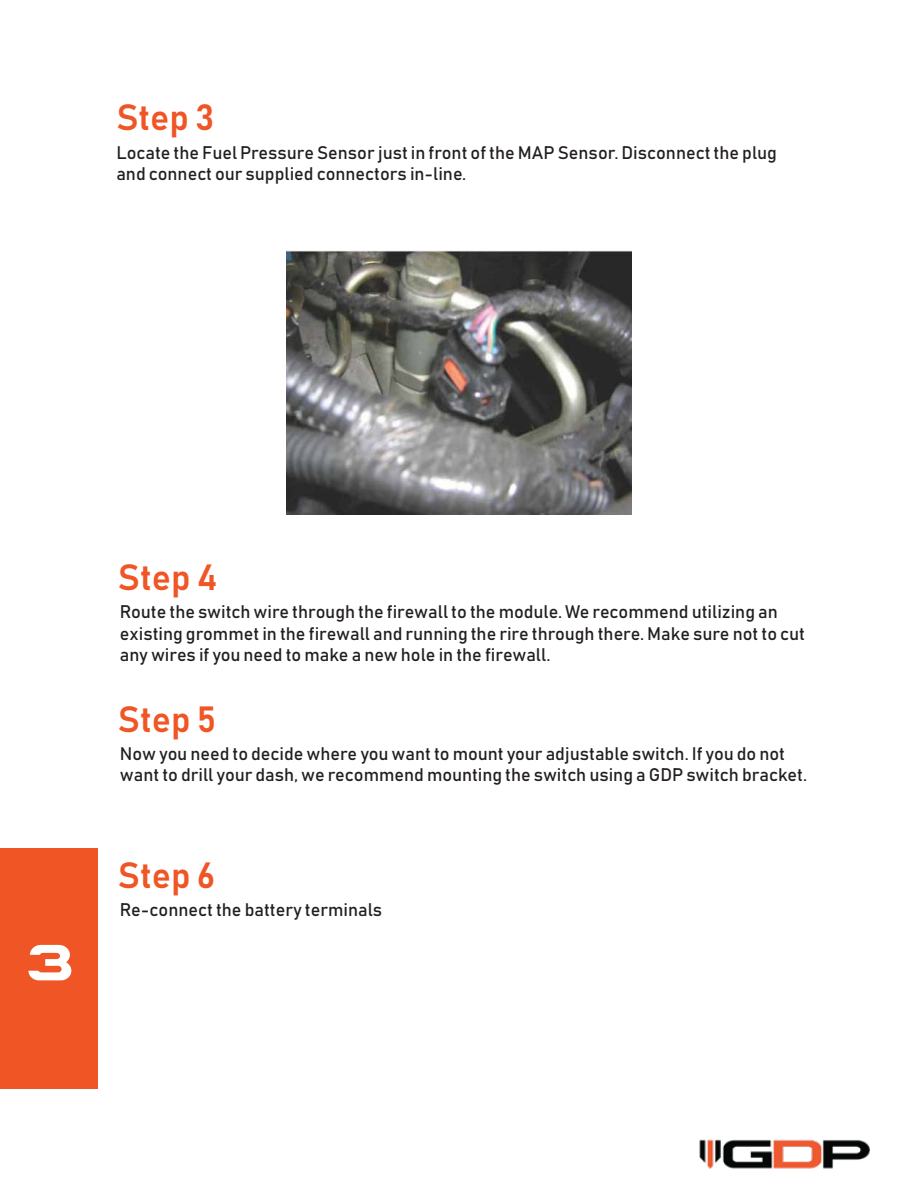
<style>
.page{position:relative;width:918px;height:1188px;background:#fff}
.page>*{position:absolute;margin:0;border:0;box-sizing:border-box;transform-origin:0 0}
.t1{font:700 53.1px "Plateia";color:#fff}
.t2{font:36px "Bahnschrift";color:#f05625}
.t3{font:18px/21.6px "Bahnschrift";color:#231f20}
</style>
<div class="page">
<div style="left:0;top:848px;width:97px;height:241px;background:#f05625"></div>
<img style="left:699px;top:1139px;width:171px;height:30px">
<img style="left:287px;top:250px;width:344px;height:265px">
<h2 class="t2" style="left:116px;top:95px;width:99px">Step 3</h2>
<p class="t3" style="left:116px;top:141px;width:662px">Locate the Fuel Pressure Sensor just in front of the MAP Sensor. Disconnect the plug and connect our supplied connectors in-line.</p>
<h1 class="t1" style="left:26px;top:931px;width:49px">3</h1>
<h2 class="t2" style="left:118px;top:554px;width:101px">Step 4</h2>
<p class="t3" style="left:120px;top:601px;width:686px">Route the switch wire through the firewall to the module. We recommend utilizing an existing grommet in the firewall and running the rire through there. Make sure not to cut any wires if you need to make a new hole in the firewall.</p>
<h2 class="t2" style="left:118px;top:696px;width:100px">Step 5</h2>
<p class="t3" style="left:120px;top:742px;width:689px">Now you need to decide where you want to mount your adjustable switch. If you do not want to drill your dash, we recommend mounting the switch using a GDP switch bracket.</p>
<h2 class="t2" style="left:118px;top:852px;width:99px">Step 6</h2>
<p class="t3" style="left:120px;top:899px;width:264px">Re-connect the battery terminals</p>
</div>
